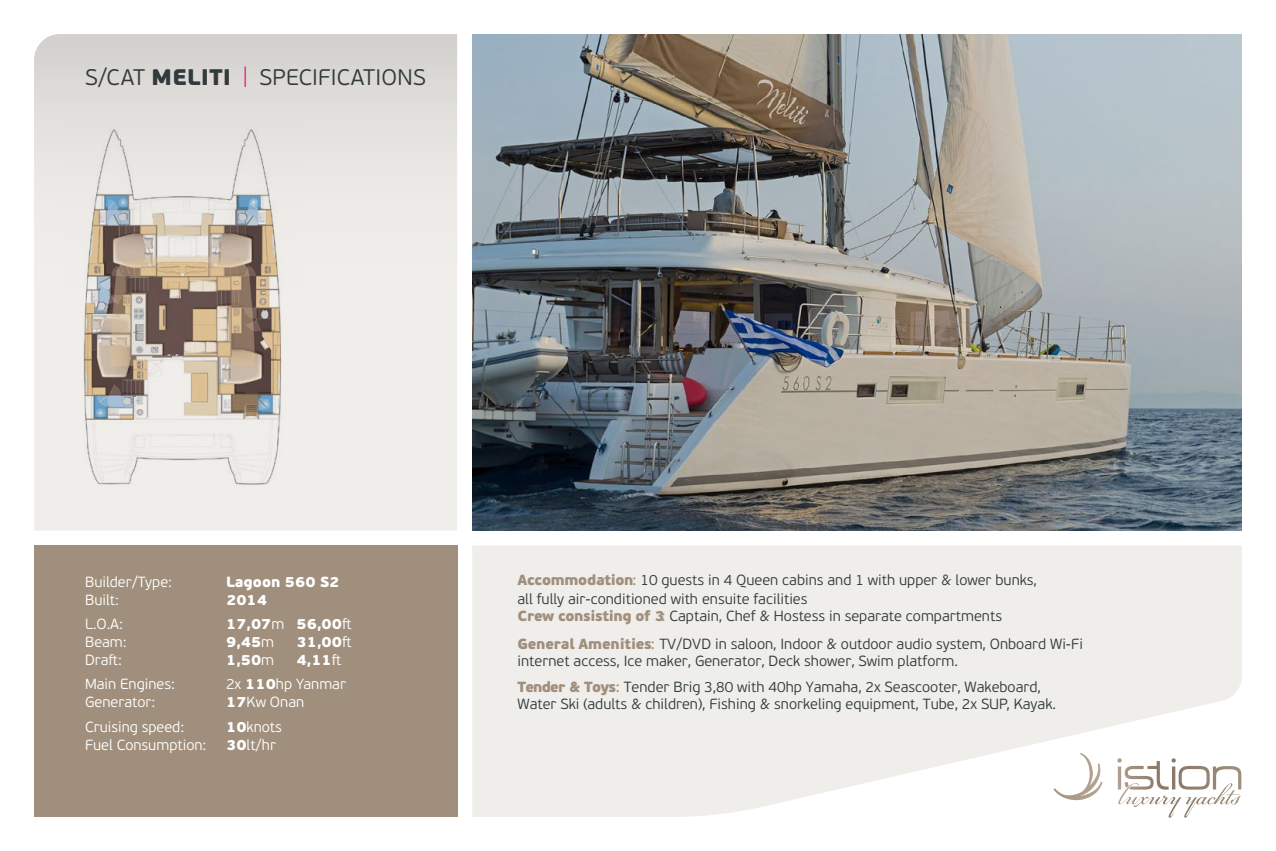
<style>
.page{position:relative;width:1276px;height:851px;background:#fff}
.page>*{position:absolute;margin:0;border:0;box-sizing:border-box;transform-origin:0 0}
.t1{font:300 22.5px "PF Beau Sans Pro";letter-spacing:.01em;color:#323b3c}
.t2{font:300 14.7px/18px "PF Beau Sans Pro";color:#323b3c}
.t3{font:300 14.7px "PF Beau Sans Pro";color:#fff}
.t4{font:900 14.7px "PF Beau Sans Pro";color:#fff}
.s1{font-weight:900}
.s2{font-weight:100;color:#e6007d}
.s3{font-weight:300}
.s4{font-weight:900;color:#a08f7c}
.s5{font-weight:400;color:#a08f7c}
</style>
<div class="page">
<div style="left:34px;top:545px;width:423px;height:271px;background:#a08f7c"></div>
<img style="left:472px;top:34px;width:770px;height:496px">
<svg style="left:472px;top:546px;width:770px;height:270px;background:#f1efec"></svg>
<div style="left:34px;top:349px;width:423px;height:181px;background:#f0eeeb"></div>
<img style="left:61px;top:349px;width:241px;height:153px">
<svg style="left:34px;top:34px;width:423px;height:315px;background:#dad5cf"></svg>
<h1 class="t1" style="left:85px;top:64px;width:342px">S/CAT <span class="s1">MELITI</span> <span class="s2">|</span> SPECIFICATIONS</h1>
<p class="t3" style="left:85px;top:573px;width:89px">Builder/Type:</p>
<p class="t4" style="left:226px;top:572px;width:115px">Lagoon 560 S2</p>
<p class="t3" style="left:85px;top:591px;width:35px">Built:</p>
<p class="t4" style="left:226px;top:590px;width:42px">2014</p>
<p class="t3" style="left:85px;top:615px;width:39px">L.O.A:</p>
<p class="t4" style="left:226px;top:614px;width:127px">17,07<span class="s3">m</span> 56,00<span class="s3">ft</span></p>
<p class="t3" style="left:85px;top:633px;width:43px">Beam:</p>
<p class="t4" style="left:226px;top:632px;width:50px">9,45<span class="s3">m</span></p>
<p class="t4" style="left:297px;top:632px;width:56px">31,00<span class="s3">ft</span></p>
<p class="t3" style="left:85px;top:651px;width:38px">Draft:</p>
<p class="t4" style="left:226px;top:650px;width:50px">1,50<span class="s3">m</span></p>
<p class="t4" style="left:297px;top:650px;width:46px">4,11<span class="s3">ft</span></p>
<p class="t3" style="left:85px;top:676px;width:91px">Main Engines:</p>
<p class="t3" style="left:226px;top:676px;width:121px">2x <span class="s1">110</span>hp Yanmar</p>
<p class="t3" style="left:85px;top:694px;width:72px">Generator:</p>
<p class="t3" style="left:226px;top:694px;width:80px"><span class="s1">17</span>Kw Onan</p>
<p class="t3" style="left:85px;top:718px;width:101px">Cruising speed:</p>
<p class="t3" style="left:226px;top:718px;width:57px"><span class="s1">10</span>knots</p>
<p class="t3" style="left:85px;top:736px;width:123px">Fuel Consumption:</p>
<p class="t3" style="left:226px;top:736px;width:51px"><span class="s1">30</span>lt/hr</p>
<p class="t2" style="left:517px;top:571px;width:521px"><span class="s4">Accommodation</span><span class="s5">:</span> 10 guests in 4 Queen cabins and 1 with upper &amp; lower bunks, all fully air-conditioned with ensuite facilities<br><span class="s4">Crew consisting of 3</span><span class="s5">:</span> Captain, Chef &amp; Hostess in separate compartments</p>
<p class="t2" style="left:517px;top:635px;width:567px;line-height:16.8px"><span class="s4">General Amenities</span><span class="s5">:</span> TV/DVD in saloon, Indoor &amp; outdoor audio system, Onboard Wi-Fi internet access, Ice maker, Generator, Deck shower, Swim platform.</p>
<p class="t2" style="left:517px;top:678px;width:540px;line-height:17px"><span class="s4">Tender &amp; Toys</span><span class="s5">:</span> Tender Brig 3,80 with 40hp Yamaha, 2x Seascooter, Wakeboard,<br>Water Ski (adults &amp; children), Fishing &amp; snorkeling equipment, Tube, 2x SUP, Kayak.</p>
</div>
